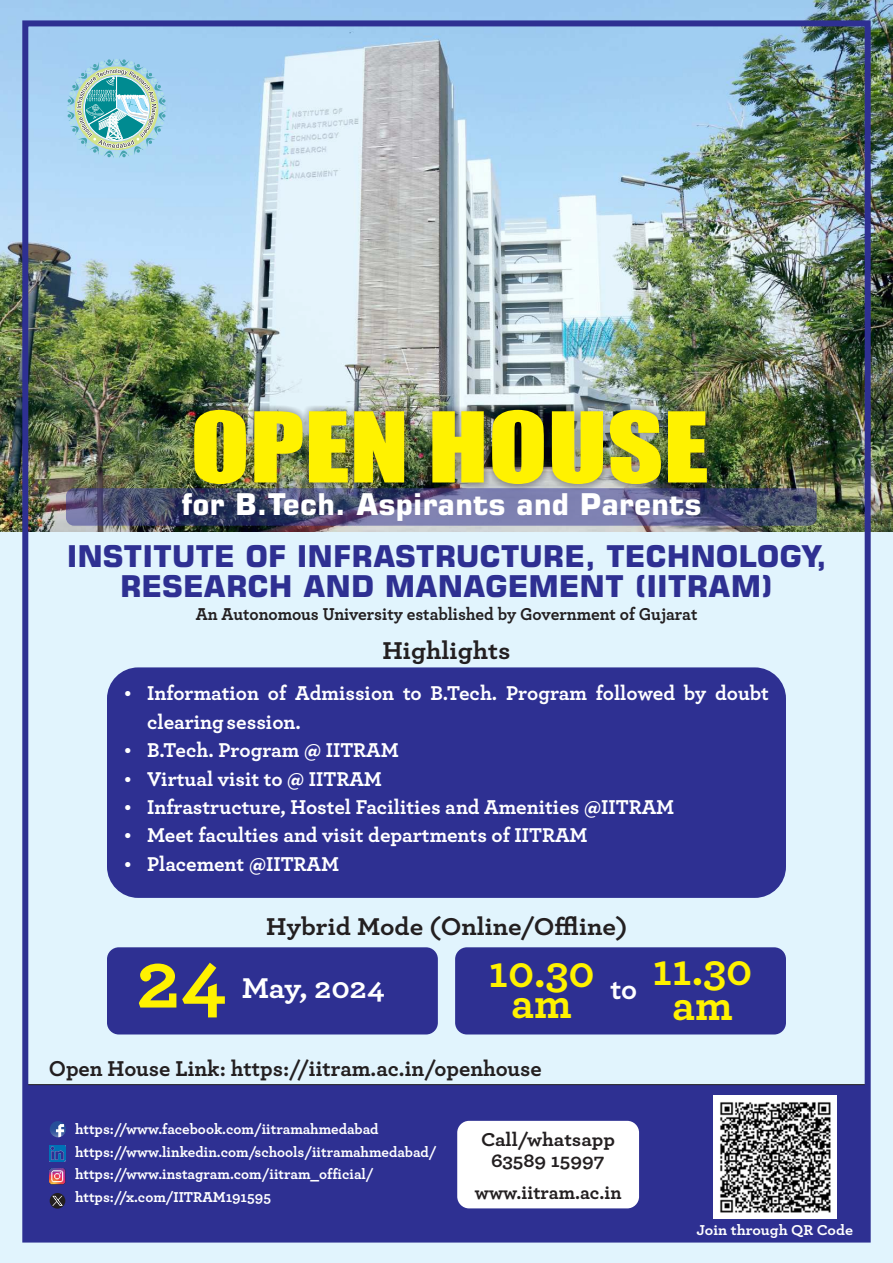
<style>
.page{position:relative;width:893px;height:1263px;background:#e1f4fd}
.page>*{position:absolute;margin:0;border:0;box-sizing:border-box;transform-origin:0 0}
.t1{font:90px "Impact";color:#fff200;scale:1.21 1}
.t2{font:700 82.5px "Archer";color:#fff200}
.t3{font:700 45px/34.8px "Archer";color:#fff200}
.t4{font:700 30px/30.6px "Square 721 BT";color:#2e3092;text-align:center}
.t5{font:700 30px "Square 721 BT";color:#fff}
.t6{font:700 30px "Archer";color:#fff;scale:1.06 1}
.t7{font:700 25.5px "Archer";color:#231f20;scale:1.06 1}
.t8{font:700 22.5px "Archer";color:#231f20}
.t9{font:700 21px/28.3px "Archer";color:#fff}
.t10{font:700 19.5px/20.9px "Archer";color:#231f20;text-align:center;scale:1.06 1}
.t11{font:700 19.5px "Archer";color:#231f20}
.t12{font:700 18px "Archer";color:#231f20;scale:.96 1}
.t13{font:700 15px/22.5px "Archer";color:#fff}
.t14{font:700 15px "Archer";color:#fff;scale:1.06 1}
</style>
<div class="page">
<div style="left:29px;top:1084px;width:835px;height:151px;background:#2e3092"></div>
<img style="left:0;top:0;width:893px;height:531px">
<div style="left:22px;top:20px;width:849px;height:1222px;border:6px solid #2e3092"></div>
<img style="left:189px;top:404px;width:523px;height:84px">
<div style="left:66px;top:488px;width:751px;height:38px;background:#2e3092;border-radius:8px;opacity:.5"></div>
<div style="left:457px;top:1121px;width:182px;height:87px;background:#fff;border-radius:12px"></div>
<svg style="left:67px;top:52px;width:99px;height:121px;background:#97cad3"></svg>
<div style="left:107px;top:667px;width:679px;height:231px;background:#2e3092;border-radius:31px"></div>
<div style="left:107px;top:947px;width:331px;height:87px;background:#2e3092;border-radius:12px"></div>
<div style="left:455px;top:947px;width:331px;height:87px;background:#2e3092;border-radius:12px"></div>
<img style="left:50px;top:1168px;width:16px;height:17px">
<img style="left:50px;top:1145px;width:16px;height:16px">
<img style="left:50px;top:1121px;width:16px;height:16px;border-radius:50%">
<svg style="left:50px;top:1193px;width:15px;height:15px"></svg>
<svg style="left:52px;top:1196px;width:11px;height:10px"></svg>
<img style="left:713px;top:1095px;width:123px;height:123px">
<h1 class="t1" style="left:190px;top:411px;width:430px">OPEN HOUSE</h1>
<h3 class="t5" style="left:181px;top:492px;width:522px">for B.Tech. Aspirants and Parents</h3>
<h3 class="t4" style="left:67px;top:544px;width:761px">INSTITUTE OF INFRASTRUCTURE, TECHNOLOGY,<br>RESEARCH AND MANAGEMENT (IITRAM)</h3>
<p class="t12" style="left:196px;top:605px;width:524px">An Autonomous University established by Government of Gujarat</p>
<p class="t7" style="left:382px;top:638px;width:122px">Highlights</p>
<p class="t9" style="left:147px;top:680px;width:623px">Information of Admission to B.Tech. Program followed by doubt clearing session.<br>B.Tech. Program @ IITRAM<br>Virtual visit to @ IITRAM<br>Infrastructure, Hostel Facilities and Amenities @IITRAM<br>Meet faculties and visit departments of IITRAM<br>Placement @IITRAM</p>
<h2 class="t2" style="left:136px;top:941px;width:92px">24</h2>
<p class="t7" style="left:266px;top:914px;width:342px">Hybrid Mode (Online/Offline)</p>
<h3 class="t6" style="left:242px;top:974px;width:136px">May, 2024</h3>
<h3 class="t3" style="left:672px;top:954px;width:82px;text-indent:-161px">am <sub>to</sub> 11.30 am</h3>
<h3 class="t3" style="left:488px;top:956px;width:108px">10.30</h3>
<p class="t8" style="left:49px;top:1058px;width:495px">Open House Link: https://iitram.ac.in/openhouse</p>
<p class="t13" style="left:75px;top:1118px;width:363px">https://www.facebook.com/iitramahmedabad https://www.linkedin.com/schools/iitramahmedabad/ https://www.instagram.com/iitram_official/ https://x.com/IITRAM191595</p>
<p class="t10" style="left:481px;top:1129px;width:128px">Call/whatsapp<br>63589 15997</p>
<p class="t11" style="left:475px;top:1184px;width:148px">www.iitram.ac.in</p>
<p class="t14" style="left:697px;top:1222px;width:149px">Join through QR Code</p>
</div>
